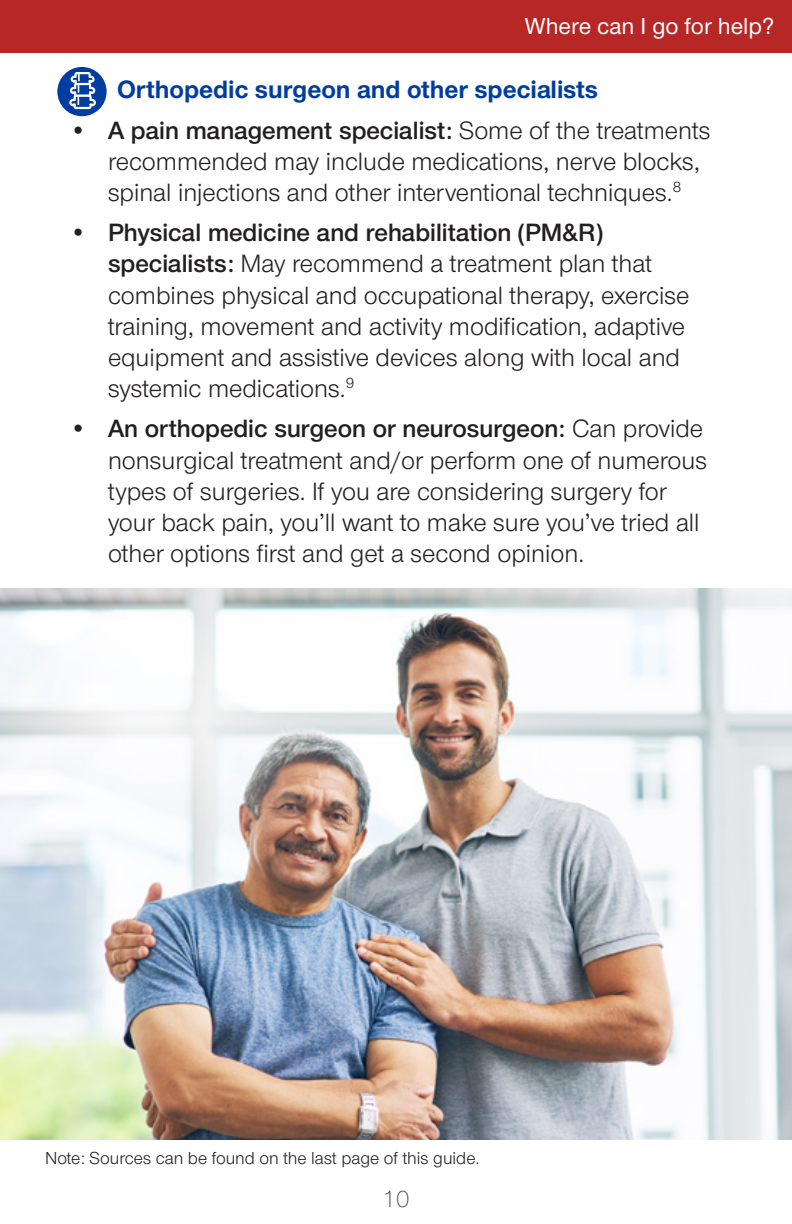
<style>
.page{position:relative;width:792px;height:1224px;background:#fff}
.page>*{position:absolute;margin:0;border:0;box-sizing:border-box;transform-origin:0 0}
.t1{font:26px/31.2px "UHC Sans";color:#231f20}
.t2{font:700 26px "UHC Sans";color:#003da1}
.t3{font:500 24px "UHC Sans";color:#fff}
.t4{font:300 24px "UHC Sans";color:#434445}
.t5{font:18px "UHC Sans";color:#231f20}
.s1{font-weight:600}
</style>
<div class="page">
<div style="left:0;top:0;width:792px;height:53px;background:#b62725"></div>
<div style="left:57px;top:67px;width:50px;height:49px;background:#003da1;border-radius:50%"></div>
<svg style="left:69px;top:72px;width:27px;height:37px"></svg>
<img style="left:0;top:589px;width:792px;height:551px">
<p class="t3" style="left:525px;top:10px;width:251px">Where can I go for help?</p>
<p class="t2" style="left:117px;top:72px;width:483px">Orthopedic surgeon and other specialists</p>
<p class="t1" style="left:108px;top:113px;width:604px;text-indent:-36px"><span class="s1">• A pain management specialist:</span> Some of the treatments recommended may include medications, nerve blocks, spinal injections and other interventional techniques.<sup>8</sup></p>
<p class="t1" style="left:108px;top:216px;width:583px;text-indent:-36px"><span class="s1">• Physical medicine and rehabilitation (PM&amp;R) specialists:</span> May recommend a treatment plan that combines physical and occupational therapy, exercise training, movement and activity modification, adaptive equipment and assistive devices along with local and systemic medications.<sup>9</sup></p>
<p class="t1" style="left:108px;top:412px;width:601px;text-indent:-36px"><span class="s1">• An orthopedic surgeon or neurosurgeon:</span> Can provide nonsurgical treatment and/or perform one of numerous types of surgeries. If you are considering surgery for your back pain, you’ll want to make sure you’ve tried all other options first and get a second opinion.</p>
<p class="t5" style="left:45px;top:1146px;width:436px">Note: Sources can be found on the last page of this guide.</p>
<p class="t4" style="left:383px;top:1183px;width:28px">10</p>
</div>
